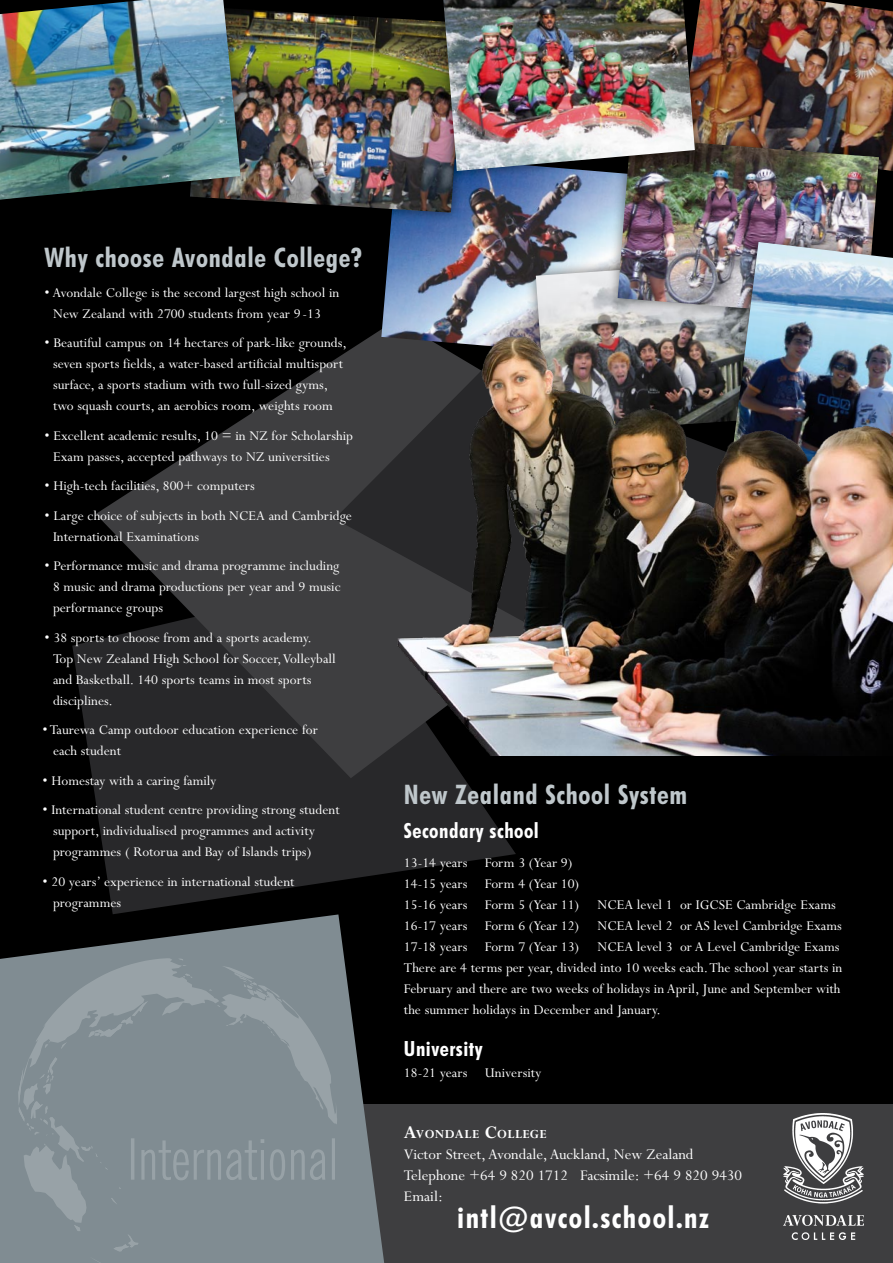
<style>
.page{position:relative;width:893px;height:1263px;background:#000}
.page>*{position:absolute;margin:0;border:0;box-sizing:border-box;transform-origin:0 0}
.t1{font:700 condensed 30px "Futura BT";letter-spacing:.05em;color:#fff}
.t2{font:700 condensed 27px "Futura BT";letter-spacing:.025em;color:#bfc7cb}
.t3{font:700 condensed 21px "Futura BT";letter-spacing:.025em;color:#fff}
.t4{font:16.5px/21px "Perpetua";color:#fff}
.t5{font:15px/21px "Perpetua";color:#fff}
.t6{font:700 13.65px "Avondale Serif";letter-spacing:.035em;color:#fff}
.s1{font-size:19.5px}
</style>
<div class="page">
<svg style="left:72px;top:640px;width:444px;height:274px;fill:#28282a"></svg>
<svg style="left:96px;top:330px;width:614px;height:448px"></svg>
<svg style="left:334px;top:361px;width:49px;height:324px;background:#3b3b3d"></svg>
<div style="left:0;top:1103px;width:893px;height:160px;background:#3e3e40"></div>
<svg style="left:0;top:914px;width:390px;height:349px;fill:#808c92"></svg>
<svg style="left:18px;top:958px;width:319px;height:305px;background:#848f95"></svg>
<img style="left:708px;top:0;width:185px;height:171px">
<img style="left:381px;top:184px;width:223px;height:173px">
<div style="left:178px;top:0;width:299px;height:226px;background:#000;opacity:.5"></div>
<img style="left:253px;top:7px;width:211px;height:206px">
<div style="left:0;top:0;width:253px;height:213px;background:#000;opacity:.5"></div>
<img style="left:0;top:0;width:241px;height:201px">
<div style="left:524px;top:249px;width:250px;height:198px;background:#000;opacity:.5"></div>
<img style="left:536px;top:261px;width:68px;height:54px">
<div style="left:604px;top:125px;width:288px;height:205px;background:#000;opacity:.5"></div>
<img style="left:618px;top:137px;width:261px;height:178px">
<div style="left:430px;top:0;width:278px;height:184px;background:#000;opacity:.5"></div>
<img style="left:443px;top:0;width:252px;height:171px">
<img style="left:784px;top:1113px;width:80px;height:126px">
<div style="left:720px;top:229px;width:173px;height:260px;background:#000;opacity:.5"></div>
<img style="left:732px;top:242px;width:161px;height:73px">
<img style="left:383px;top:315px;width:510px;height:440px">
<h2 class="t2" style="left:45px;top:241px;width:320px">Why choose Avondale College?</h2>
<p class="t5" style="left:53px;top:282px;width:288px;text-indent:-9px">• Avondale College is the second largest high school in<br>New Zealand with 2700 students from year 9 -13</p>
<p class="t5" style="left:53px;top:333px;width:295px;text-indent:-9px">• Beautiful campus on 14 hectares of park-like grounds, seven sports fields, a water-based artificial multisport surface, a sports stadium with two full-sized gyms, two squash courts, an aerobics room, weights room</p>
<p class="t5" style="left:53px;top:425px;width:302px;text-indent:-9px">• Excellent academic results, 10 = in NZ for Scholarship<br>Exam passes, accepted pathways to NZ universities</p>
<p class="t5" style="left:45px;top:476px;width:212px">• High-tech facilities, 800+ computers</p>
<p class="t5" style="left:53px;top:505px;width:300px;text-indent:-9px">• Large choice of subjects in both NCEA and Cambridge<br>International Examinations</p>
<p class="t5" style="left:53px;top:556px;width:289px;text-align:justify;text-indent:-9px">• Performance music and drama programme including 8 music and drama productions per year and 9 music performance groups</p>
<p class="t5" style="left:53px;top:627px;width:284px;text-indent:-9px">• 38 sports to choose from and a sports academy.<br>Top New Zealand High School for Soccer, Volleyball and Basketball. 140 sports teams in most sports disciplines.</p>
<p class="t5" style="left:53px;top:720px;width:266px;text-indent:-11px">• Taurewa Camp outdoor education experience for each student</p>
<p class="t5" style="left:43px;top:770px;width:176px">• Homestay with a caring family</p>
<p class="t5" style="left:53px;top:800px;width:288px;text-indent:-11px">• International student centre providing strong student support, individualised programmes and activity programmes ( Rotorua and Bay of Islands trips)</p>
<p class="t5" style="left:53px;top:871px;width:243px;text-indent:-11px">• 20 years’ experience in international student programmes</p>
<h2 class="t2" style="left:404px;top:778px;width:285px">New Zealand School System</h2>
<h3 class="t3" style="left:404px;top:817px;width:136px">Secondary school</h3>
<p class="t5" style="left:404px;top:853px;width:440px">13-14 years Form 3 (Year 9)<br>14-15 years Form 4 (Year 10)<br>15-16 years Form 5 (Year 11) NCEA level 1 or IGCSE Cambridge Exams 16-17 years Form 6 (Year 12) NCEA level 2 or AS level Cambridge Exams 17-18 years Form 7 (Year 13) NCEA level 3 or A Level Cambridge Exams There are 4 terms per year, divided into 10 weeks each. The school year starts in February and there are two weeks of holidays in April, June and September with the summer holidays in December and January.</p>
<h3 class="t3" style="left:404px;top:1036px;width:80px">University</h3>
<p class="t5" style="left:404px;top:1063px;width:139px">18-21 years University</p>
<p class="t6" style="left:404px;top:1127px;width:144px"><span class="s1">A</span>VONDALE <span class="s1">C</span>OLLEGE</p>
<p class="t4" style="left:404px;top:1144px;width:340px">Victor Street, Avondale, Auckland, New Zealand<br>Telephone +64 9 820 1712 Facsimile: +64 9 820 9430<br>Email:</p>
<h1 class="t1" style="left:457px;top:1199px;width:253px">intl@avcol.school.nz</h1>
</div>
